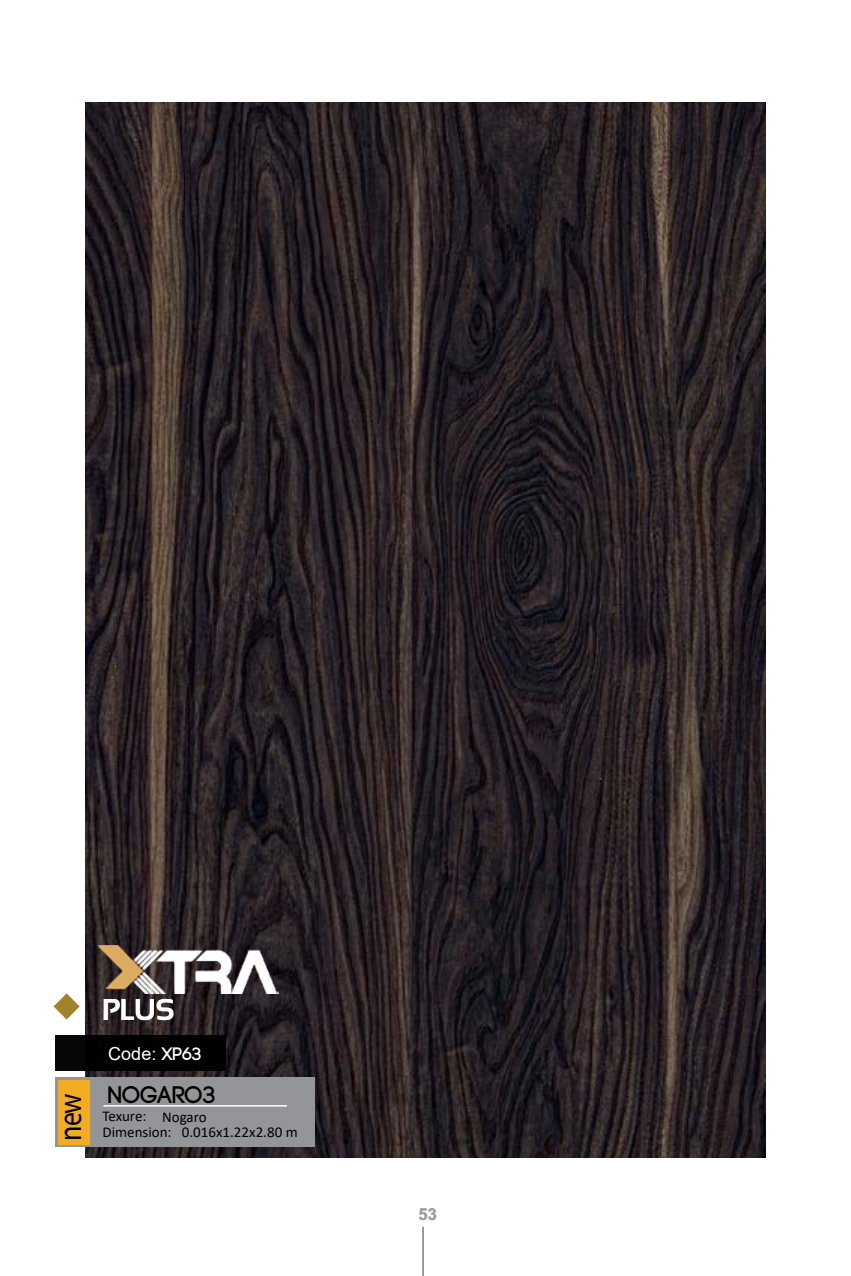
<style>
.page{position:relative;width:851px;height:1276px;background:#fff}
.page>*{position:absolute;margin:0;border:0;box-sizing:border-box;transform-origin:0 0}
.t1{font:33px "Myriad Pro";color:#000;scale:.84 1}
.t2{font:700 30px "Sansation";color:#fff}
.t3{font:700 24px "Code";color:#000}
.t4{font:18px "Arial";color:#fff}
.t5{font:700 16.5px "IRAN Sans";color:#9d9fa2}
.t6{font:15px "Calibri";color:#000}
.s1{font-family:"Code";font-weight:700}
</style>
<div class="page">
<img style="left:85px;top:102px;width:680px;height:1055px">
<div style="left:55px;top:1035px;width:171px;height:35px;background:#000"></div>
<div style="left:55px;top:1076px;width:259px;height:70px;background:#939598"></div>
<hr style="left:103px;top:1105px;width:184px;height:1px;background:#fff">
<div style="left:58px;top:1080px;width:32px;height:64px;background:#f3ab21"></div>
<img style="left:96px;top:945px;width:182px;height:48px">
<svg style="left:53px;top:993px;width:27px;height:26px"></svg>
<hr style="left:422px;top:1226px;width:2px;height:50px;background:#939598">
<h1 class="t1" style="left:50px;top:1140px;width:58px;rotate:-90deg">new</h1>
<h2 class="t2" style="left:102px;top:993px;width:74px">PLUS</h2>
<p class="t4" style="left:108px;top:1041px;width:95px">Code: <span class="s1">XP63</span></p>
<h3 class="t3" style="left:108px;top:1082px;width:109px">NOGARO3</h3>
<p class="t6" style="left:102px;top:1105px;width:45px">Texure:</p>
<p class="t6" style="left:162px;top:1106px;width:46px">Nogaro</p>
<p class="t6" style="left:102px;top:1121px;width:71px">Dimension:</p>
<p class="t6" style="left:182px;top:1121px;width:117px">0.016x1.22x2.80 m</p>
<p class="t5" style="left:418px;top:1205px;width:20px">53</p>
</div>
